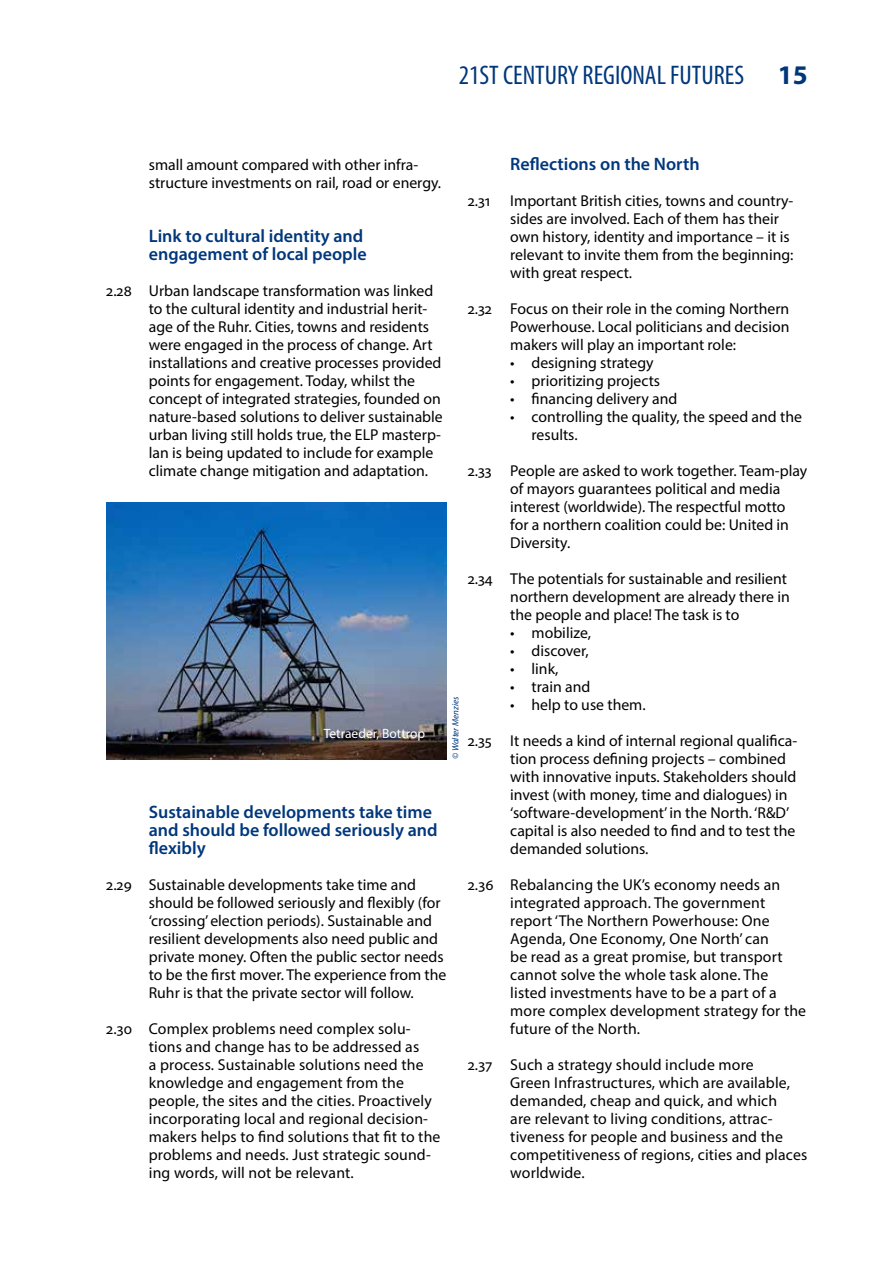
<style>
.page{position:relative;width:893px;height:1263px;background:#fff}
.page>*{position:absolute;margin:0;border:0;box-sizing:border-box;transform-origin:0 0}
.t1{font:condensed 27px "Myriad Pro";color:#00377b}
.t2{font:700 27px "Myriad Pro";color:#00377b}
.t3{font:600 18px/18px "Myriad Pro";color:#00377b}
.t4{font:15.75px/18px "Myriad Pro";color:#000}
.t5{font:13.5px "Myriad Pro";color:#fff}
.t6{font:italic 9px "Myriad Pro";color:#00377b}
</style>
<div class="page">
<img style="left:106px;top:502px;width:340px;height:257px">
<h1 class="t1" style="left:459px;top:59px;width:287px">21ST CENTURY REGIONAL FUTURES</h1>
<h1 class="t2" style="left:778px;top:57px;width:31px">15</h1>
<p class="t4" style="left:149px;top:155px;width:294px">small amount compared with other infra&shy;structure investments on rail, road or energy.</p>
<p class="t3" style="left:149px;top:226px;width:219px">Link to cultural identity and engagement of local people</p>
<p class="t4" style="left:149px;top:281px;width:295px;text-indent:-43px">2.28 Urban landscape transformation was linked to the cultural identity and industrial herit&shy;age of the Ruhr. Cities, towns and residents were engaged in the process of change. Art installations and creative processes provided points for engagement. Today, whilst the concept of integrated strategies, founded on nature-based solutions to deliver sustainable urban living still holds true, the ELP masterp&shy;lan is being updated to include for example climate change mitigation and adaptation.</p>
<p class="t5" style="left:324px;top:725px;width:103px">Tetraeder, Bottrop</p>
<p class="t6" style="left:450px;top:759px;width:64px;rotate:-90deg">© Walter Menzies</p>
<p class="t3" style="left:149px;top:802px;width:290px">Sustainable developments take time and should be followed seriously and flexibly</p>
<p class="t4" style="left:149px;top:875px;width:299px;text-indent:-43px">2.29 Sustainable developments take time and should be followed seriously and flexibly (for ‘crossing’ election periods). Sustainable and resilient developments also need public and private money. Often the public sector needs to be the first mover. The experience from the Ruhr is that the private sector will follow.</p>
<p class="t4" style="left:149px;top:1019px;width:293px;text-indent:-43px">2.30 Complex problems need complex solu&shy;tions and change has to be addressed as<br>a process. Sustainable solutions need the knowledge and engagement from the people, the sites and the cities. Proactively incorporating local and regional decision&shy;makers helps to find solutions that fit to the problems and needs. Just strategic sound&shy;ing words, will not be relevant.</p>
<p class="t3" style="left:510px;top:154px;width:191px">Reflections on the North</p>
<p class="t4" style="left:468px;top:191px;width:24px">2.31</p>
<p class="t4" style="left:510px;top:191px;width:285px">Important British cities, towns and country&shy;sides are involved. Each of them has their own history, identity and importance – it is relevant to invite them from the beginning: with great respect.</p>
<p class="t4" style="left:510px;top:299px;width:281px;text-align:justify;text-indent:-43px">2.32 Focus on their role in the coming Northern Powerhouse. Local politicians and decision makers will play an important role:</p>
<p class="t4" style="left:510px;top:353px;width:145px">• designing strategy</p>
<p class="t4" style="left:510px;top:371px;width:151px">• prioritizing projects</p>
<p class="t4" style="left:510px;top:389px;width:169px">• financing delivery and</p>
<p class="t4" style="left:532px;top:407px;width:272px;text-indent:-21px">• controlling the quality, the speed and the results.</p>
<p class="t4" style="left:510px;top:461px;width:298px;text-indent:-43px">2.33 People are asked to work together. Team-play of mayors guarantees political and media interest (worldwide). The respectful motto for a northern coalition could be: United in Diversity.</p>
<p class="t4" style="left:510px;top:569px;width:281px;text-indent:-43px">2.34 The potentials for sustainable and resilient northern development are already there in the people and place! The task is to</p>
<p class="t4" style="left:510px;top:623px;width:82px">• mobilize,</p>
<p class="t4" style="left:510px;top:641px;width:80px">• discover,</p>
<p class="t4" style="left:510px;top:659px;width:50px">• link,</p>
<p class="t4" style="left:510px;top:677px;width:82px">• train and</p>
<p class="t4" style="left:510px;top:695px;width:137px">• help to use them.</p>
<p class="t4" style="left:510px;top:731px;width:288px;text-indent:-43px">2.35 It needs a kind of internal regional qualifica&shy;tion process defining projects – combined with innovative inputs. Stakeholders should invest (with money, time and dialogues) in ‘software-development’ in the North. ‘R&amp;D’ capital is also needed to find and to test the demanded solutions.</p>
<p class="t4" style="left:510px;top:875px;width:297px;text-indent:-43px">2.36 Rebalancing the UK’s economy needs an integrated approach. The government report ‘The Northern Powerhouse: One Agenda, One Economy, One North’ can<br>be read as a great promise, but transport cannot solve the whole task alone. The listed investments have to be a part of a more complex development strategy for the future of the North.</p>
<p class="t4" style="left:510px;top:1055px;width:299px;text-indent:-43px">2.37 Such a strategy should include more<br>Green Infrastructures, which are available, demanded, cheap and quick, and which<br>are relevant to living conditions, attrac&shy;tiveness for people and business and the competitiveness of regions, cities and places worldwide.</p>
</div>
